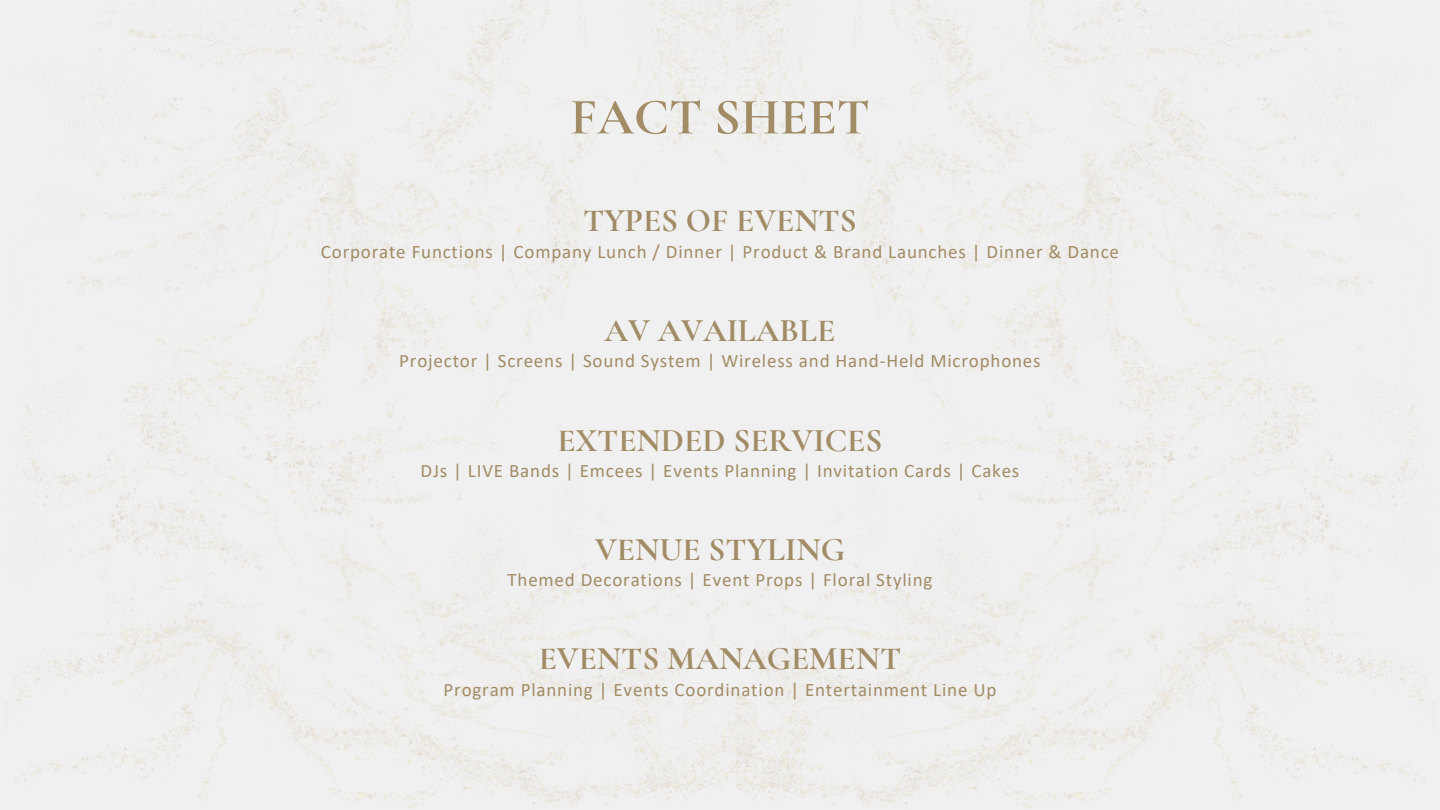
<style>
.page{position:relative;width:1440px;height:810px;background:#fff}
.page>*{position:absolute;margin:0;border:0;box-sizing:border-box;transform-origin:0 0}
.t1{font:700 51.5px "Cormorant Garamond";color:#a18c66}
.t2{font:700 33px "Cormorant Garamond";color:#a18c66}
.t3{font:19px "Calibri";letter-spacing:.04em;color:#a18c66}
</style>
<div class="page">
<img style="left:825px;top:0;width:611px;height:810px">
<div style="left:4px;top:0;width:821px;height:810px;background:#f0f0f0"></div>
<h1 class="t1" style="left:570px;top:86px;width:301px">FACT SHEET</h1>
<h2 class="t2" style="left:583px;top:201px;width:275px">TYPES OF EVENTS</h2>
<p class="t3" style="left:321px;top:243px;width:800px">Corporate Functions | Company Lunch / Dinner | Product &amp; Brand Launches | Dinner &amp; Dance</p>
<h2 class="t2" style="left:605px;top:311px;width:232px">AV AVAILABLE</h2>
<p class="t3" style="left:399px;top:353px;width:643px">Projector | Screens | Sound System | Wireless and Hand-Held Microphones</p>
<h2 class="t2" style="left:558px;top:420px;width:326px">EXTENDED SERVICES</h2>
<p class="t3" style="left:421px;top:462px;width:600px">DJs | LIVE Bands | Emcees | Events Planning | Invitation Cards | Cakes</p>
<h2 class="t2" style="left:595px;top:530px;width:251px">VENUE STYLING</h2>
<p class="t3" style="left:507px;top:572px;width:427px">Themed Decorations | Event Props | Floral Styling</p>
<h2 class="t2" style="left:539px;top:639px;width:364px">EVENTS MANAGEMENT</h2>
<p class="t3" style="left:444px;top:681px;width:554px">Program Planning | Events Coordination | Entertainment Line Up</p>
</div>
